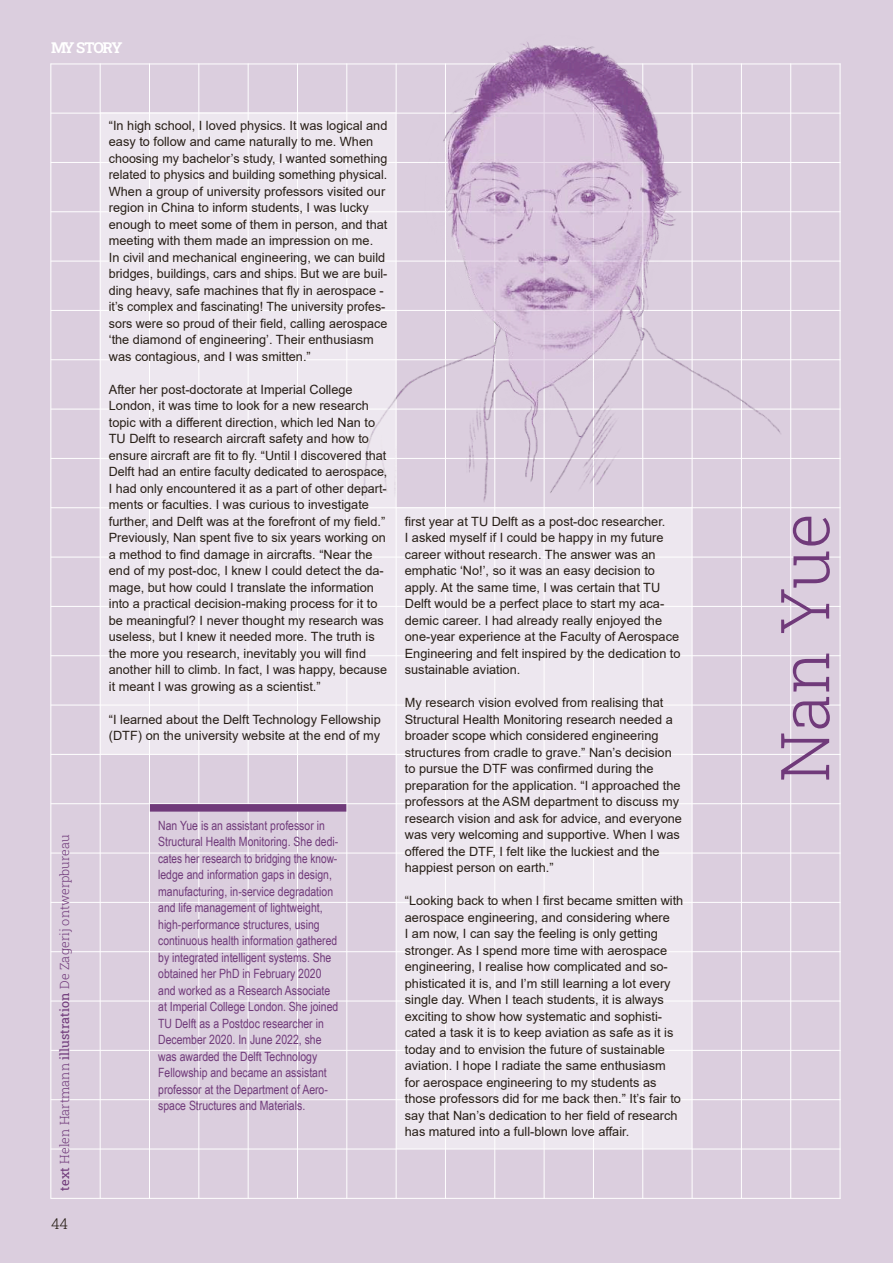
<style>
.page{position:relative;width:893px;height:1263px;background:#dbcede}
.page>*{position:absolute;margin:0;border:0;box-sizing:border-box;transform-origin:0 0}
.t1{font:300 67.5px "Roboto Slab";color:#703a7a}
.t2{font:700 15px "Roboto Slab";letter-spacing:-.085em;color:#fff}
.t3{font:300 15px "Roboto Slab";color:#271e16}
.t4{font:12.75px/16.5px "Arial";color:#271e16}
.t5{font:12.75px/16.5px "Arial Narrow";color:#703a7a}
.t6{font:300 12.75px "Roboto Slab";letter-spacing:.005em;color:#703a7a}
.s1{font-weight:400}
</style>
<div class="page">
<hr style="left:51px;top:64px;width:789px;height:1px;background:#fff">
<hr style="left:51px;top:113px;width:789px;height:1px;background:#fff">
<hr style="left:51px;top:162px;width:789px;height:1px;background:#fff">
<hr style="left:51px;top:211px;width:789px;height:1px;background:#fff">
<hr style="left:51px;top:261px;width:789px;height:1px;background:#fff">
<hr style="left:51px;top:310px;width:789px;height:1px;background:#fff">
<hr style="left:51px;top:359px;width:789px;height:1px;background:#fff">
<hr style="left:51px;top:409px;width:789px;height:1px;background:#fff">
<hr style="left:51px;top:458px;width:789px;height:1px;background:#fff">
<hr style="left:51px;top:507px;width:789px;height:1px;background:#fff">
<hr style="left:51px;top:557px;width:789px;height:1px;background:#fff">
<hr style="left:51px;top:606px;width:789px;height:1px;background:#fff">
<hr style="left:51px;top:655px;width:789px;height:1px;background:#fff">
<hr style="left:51px;top:705px;width:789px;height:1px;background:#fff">
<hr style="left:51px;top:754px;width:789px;height:1px;background:#fff">
<hr style="left:51px;top:803px;width:789px;height:1px;background:#fff">
<hr style="left:51px;top:853px;width:789px;height:1px;background:#fff">
<hr style="left:51px;top:902px;width:789px;height:1px;background:#fff">
<hr style="left:51px;top:951px;width:789px;height:1px;background:#fff">
<hr style="left:51px;top:1001px;width:789px;height:1px;background:#fff">
<hr style="left:51px;top:1050px;width:789px;height:1px;background:#fff">
<hr style="left:51px;top:1099px;width:789px;height:1px;background:#fff">
<hr style="left:51px;top:1149px;width:789px;height:1px;background:#fff">
<hr style="left:51px;top:1198px;width:789px;height:1px;background:#fff">
<hr style="left:50px;top:64px;width:1px;height:1134px;background:#fff">
<hr style="left:100px;top:64px;width:1px;height:1134px;background:#fff">
<hr style="left:149px;top:64px;width:1px;height:1134px;background:#fff">
<hr style="left:198px;top:64px;width:1px;height:1134px;background:#fff">
<hr style="left:248px;top:64px;width:1px;height:1134px;background:#fff">
<hr style="left:297px;top:64px;width:1px;height:1134px;background:#fff">
<hr style="left:346px;top:64px;width:1px;height:1134px;background:#fff">
<hr style="left:396px;top:64px;width:1px;height:1134px;background:#fff">
<hr style="left:445px;top:64px;width:1px;height:1134px;background:#fff">
<hr style="left:494px;top:64px;width:1px;height:1134px;background:#fff">
<hr style="left:544px;top:64px;width:1px;height:1134px;background:#fff">
<hr style="left:593px;top:64px;width:1px;height:1134px;background:#fff">
<hr style="left:642px;top:64px;width:1px;height:1134px;background:#fff">
<hr style="left:692px;top:64px;width:1px;height:1134px;background:#fff">
<hr style="left:741px;top:64px;width:1px;height:1134px;background:#fff">
<hr style="left:790px;top:64px;width:1px;height:1134px;background:#fff">
<hr style="left:840px;top:64px;width:1px;height:1134px;background:#fff">
<div style="left:150px;top:804px;width:196px;height:8px;background:#703a7a"></div>
<img style="left:364px;top:42px;width:417px;height:461px">
<div style="left:100px;top:113px;width:296px;height:641px;background:#ede7ef"></div>
<div style="left:396px;top:507px;width:296px;height:642px;background:#ede7ef"></div>
<p class="t2" style="left:51px;top:37px;width:73px">MY STORY</p>
<p class="t6" style="left:56px;top:1191px;width:358px;rotate:-90deg"><span class="s1">text</span> Helen Hartmann <span class="s1">illustration</span> De Zagerij ontwerpbureau</p>
<p class="t3" style="left:51px;top:1213px;width:19px">44</p>
<p class="t4" style="left:109px;top:118px;width:280px">“In high school, I loved physics. It was logical and easy to follow and came naturally to me. When choosing my bachelor’s study, I wanted something related to physics and building something physical.<br>When a group of university professors visited our region in China to inform students, I was lucky enough to meet some of them in person, and that meeting with them made an impression on me.<br>In civil and mechanical engineering, we can build bridges, buildings, cars and ships. But we are buil&shy;ding heavy, safe machines that fly in aerospace - it’s complex and fascinating! The university profes&shy;sors were so proud of their field, calling aerospace ‘the diamond of engineering’. Their enthusiasm was contagious, and I was smitten.”</p>
<p class="t4" style="left:109px;top:382px;width:280px">After her post-doctorate at Imperial College London, it was time to look for a new research topic with a different direction, which led Nan to TU Delft to research aircraft safety and how to ensure aircraft are fit to fly. “Until I discovered that Delft had an entire faculty dedicated to aerospace, I had only encountered it as a part of other depart&shy;ments or faculties. I was curious to investigate further, and Delft was at the forefront of my field.” Previously, Nan spent five to six years working on a method to find damage in aircrafts. “Near the end of my post-doc, I knew I could detect the da&shy;mage, but how could I translate the information into a practical decision-making process for it to be meaningful? I never thought my research was useless, but I knew it needed more. The truth is the more you research, inevitably you will find another hill to climb. In fact, I was happy, because it meant I was growing as a scientist.”</p>
<p class="t4" style="left:109px;top:712px;width:273px">“I learned about the Delft Technology Fellowship (DTF) on the university website at the end of my</p>
<p class="t5" style="left:158px;top:818px;width:182px">Nan Yue is an assistant professor in Structural Health Monitoring. She dedi&shy;cates her research to bridging the know&shy;ledge and information gaps in design, manufacturing, in-service degradation and life management of lightweight, high-performance structures, using continuous health information gathered by integrated intelligent systems. She obtained her PhD in February 2020 and worked as a Research Associate at Imperial College London. She joined TU Delft as a Postdoc researcher in December 2020. In June 2022, she was awarded the Delft Technology Fellowship and became an assistant professor at the Department of Aero&shy;space Structures and Materials.</p>
<p class="t4" style="left:405px;top:514px;width:277px">first year at TU Delft as a post-doc researcher.<br>I asked myself if I could be happy in my future career without research. The answer was an emphatic ‘No!’, so it was an easy decision to apply. At the same time, I was certain that TU Delft would be a perfect place to start my aca&shy;demic career. I had already really enjoyed the one-year experience at the Faculty of Aerospace Engineering and felt inspired by the dedication to sustainable aviation.</p>
<p class="t4" style="left:405px;top:696px;width:279px">My research vision evolved from realising that Structural Health Monitoring research needed a broader scope which considered engineering structures from cradle to grave.” Nan’s decision to pursue the DTF was confirmed during the preparation for the application. “I approached the professors at the ASM department to discuss my research vision and ask for advice, and everyone was very welcoming and supportive. When I was offered the DTF, I felt like the luckiest and the happiest person on earth.”</p>
<p class="t4" style="left:405px;top:894px;width:280px">“Looking back to when I first became smitten with aerospace engineering, and considering where<br>I am now, I can say the feeling is only getting stronger. As I spend more time with aerospace engineering, I realise how complicated and so&shy;phisticated it is, and I’m still learning a lot every single day. When I teach students, it is always exciting to show how systematic and sophisti&shy;cated a task it is to keep aviation as safe as it is today and to envision the future of sustainable aviation. I hope I radiate the same enthusiasm for aerospace engineering to my students as those professors did for me back then.” It’s fair to say that Nan’s dedication to her field of research has matured into a full-blown love affair.</p>
<h1 class="t1" style="left:758px;top:782px;width:270px;rotate:-90deg">Nan Yue</h1>
</div>
